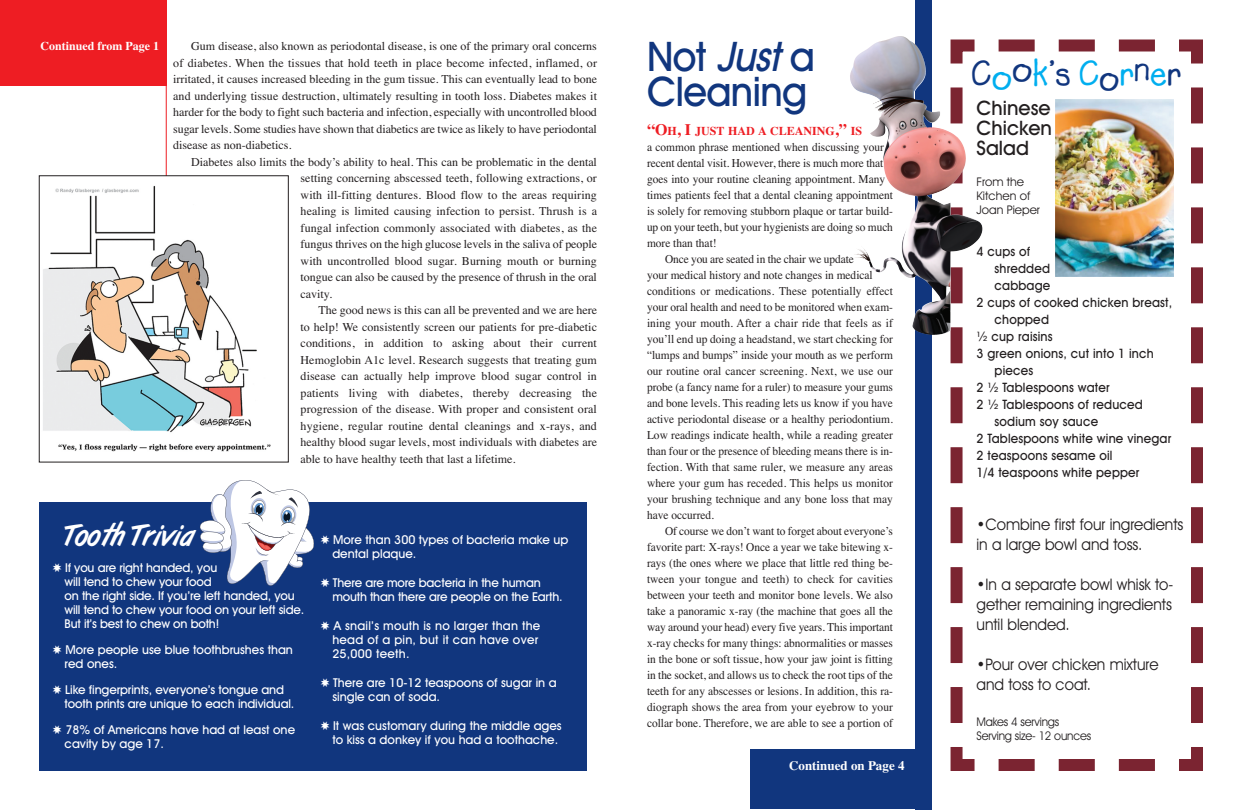
<style>
.page{position:relative;width:1242px;height:810px;background:#fff}
.page>*{position:absolute;margin:0;border:0;box-sizing:border-box;transform-origin:0 0}
.t1{font:500 41px/35px "Avant Garde IT Cby BT";letter-spacing:-.015em;color:#11367e;scale:.95 1}
.t2{font:700 36px "Lemonade ICG";color:#11367e}
.t3{font:31px "Art Brush";color:#fff}
.t4{font:500 20px/20px "Avant Garde IT Cby BT";color:#231f20;text-align:justify}
.t5{font:16px/20px "Avant Garde IT Cby BT";color:#231f20;scale:.95 1}
.t6{font:500 13px "Avant Garde IT Cby BT";letter-spacing:.015em;color:#231f20;scale:.95 1}
.t7{font:700 13px "Times";color:#fff}
.t8{font:500 12.3px/14px "Avant Garde IT Cby BT";color:#fff}
.t9{font:500 12.3px/14px "Avant Garde IT Cby BT";letter-spacing:.02em;color:#fff}
.t10{font:12px "Times";color:#231f20;scale:.95 1}
.t11{font:12px/16.5px "Times";color:#231f20;text-align:justify}
.t12{font:12px/14px "Avant Garde IT Cby BT";letter-spacing:-.015em;color:#231f20;scale:.95 1}
.t13{font:12px/14px "Avant Garde IT Cby BT";letter-spacing:-.015em;color:#231f20}
.t14{font:700 12px "Times";color:#ee1d23}
.t15{font:700 12px "Times";color:#fff}
.s1{font-style:italic}
.s2{font-size:16px}
.s3{color:#00aeef}
</style>
<div class="page">
<div style="left:0;top:0;width:167px;height:86px;background:#ee1d23"></div>
<div style="left:39px;top:502px;width:548px;height:269px;background:#11367e"></div>
<svg style="left:200px;top:480px;width:114px;height:106px"></svg>
<svg style="left:945px;top:39px;width:258px;height:732px"></svg>
<svg style="left:915px;top:0;width:17px;height:810px;background:#2f4277"></svg>
<hr style="left:166px;top:0;width:1px;height:246px;background:#ee1d23">
<img style="left:1055px;top:99px;width:119px;height:177px">
<img style="left:850px;top:36px;width:58px;height:45px">
<img style="left:43px;top:178px;width:228px;height:274px">
<div style="left:39px;top:176px;width:250px;height:286px;border:1px solid #231f20"></div>
<div style="left:750px;top:749px;width:168px;height:59px;background:#11367e"></div>
<p class="t15" style="left:40px;top:39px;width:120px">Continued from Page 1</p>
<p class="t11" style="left:173px;top:38px;width:425px;text-indent:18px">Gum disease, also known as periodontal disease, is one of the primary oral concerns of diabetes. When the tissues that hold teeth in place become infected, inflamed, or irritated, it causes increased bleeding in the gum tissue. This can eventually lead to bone and underlying tissue destruction, ultimately resulting in tooth loss. Diabetes makes it harder for the body to fight such bacteria and infection, especially with uncontrolled blood sugar levels. Some studies have shown that diabetics are twice as likely to have periodontal disease as non-diabetics.</p>
<p class="t11" style="left:301px;top:153px;width:298px;text-indent:-109px">Diabetes also limits the body’s ability to heal. This can be problematic in the dental setting concerning abscessed teeth, following extractions, or with ill-fitting dentures. Blood flow to the areas requiring healing is limited causing infection to persist. Thrush is a fungal infection commonly associated with diabetes, as the fungus thrives on the high glucose levels in the saliva of people with uncontrolled blood sugar. Burning mouth or burning tongue can also be caused by the presence of thrush in the oral cavity.</p>
<p class="t11" style="left:301px;top:302px;width:298px;text-indent:18px">The good news is this can all be prevented and we are here to help! We consistently screen our patients for pre-diabetic conditions, in addition to asking about their current Hemoglobin A1c level. Research suggests that treating gum disease can actually help improve blood sugar control in patients living with diabetes, thereby decreasing the progression of the disease. With proper and consistent oral hygiene, regular routine dental cleanings and x-rays, and healthy blood sugar levels, most individuals with diabetes are able to have healthy teeth that last a lifetime.</p>
<h3 class="t3" style="left:65px;top:517px;width:130px">Tooth Trivia</h3>
<p class="t8" style="left:65px;top:561px;width:241px;text-indent:-12px">✸ If you are right handed, you<br>will tend to chew your food<br>on the right side. If you’re left handed, you will tend to chew your food on your left side.<br>But it’s best to chew on both!</p>
<p class="t8" style="left:65px;top:643px;width:230px;text-indent:-12px">✸ More people use blue toothbrushes than red ones.</p>
<p class="t8" style="left:65px;top:683px;width:231px;text-indent:-12px">✸ Like fingerprints, everyone’s tongue and tooth prints are unique to each individual.</p>
<p class="t8" style="left:65px;top:723px;width:232px;text-indent:-12px">✸ 78% of Americans have had at least one cavity by age 17.</p>
<p class="t8" style="left:332px;top:533px;width:238px;text-indent:-12px">✸ More than 300 types of bacteria make up dental plaque.</p>
<p class="t8" style="left:332px;top:576px;width:232px;text-indent:-12px">✸ There are more bacteria in the human mouth than there are people on the Earth.</p>
<p class="t9" style="left:332px;top:619px;width:210px;text-indent:-12px">✸ A snail’s mouth is no larger than the head of a pin, but it can have over<br>25,000 teeth.</p>
<p class="t8" style="left:332px;top:676px;width:226px;text-indent:-12px">✸ There are 10-12 teaspoons of sugar in a single can of soda.</p>
<p class="t8" style="left:320px;top:719px;width:243px;text-align:right">✸ It was customary during the middle ages to kiss a donkey if you had a toothache.</p>
<h1 class="t1" style="left:647px;top:39px;width:178px">Not <span class="s1">Just</span>a<br>Cleaning</h1>
<p class="t14" style="left:647px;top:123px;width:217px"><span class="s2">“O</span>H<span class="s2">, I</span> JUST HAD A CLEANING<span class="s2">,”</span> IS</p>
<p class="t10" style="left:647px;top:139px;width:251px">a common phrase mentioned when discussing your</p>
<p class="t10" style="left:647px;top:155px;width:250px">recent dental visit. However, there is much more that</p>
<p class="t10" style="left:647px;top:171px;width:252px">goes into your routine cleaning appointment. Many</p>
<p class="t10" style="left:647px;top:187px;width:260px">times patients feel that a dental cleaning appointment</p>
<p class="t10" style="left:647px;top:203px;width:260px">is solely for removing stubborn plaque or tartar build-</p>
<p class="t10" style="left:647px;top:219px;width:260px">up on your teeth, but your hygienists are doing so much</p>
<p class="t10" style="left:647px;top:235px;width:75px">more than that!</p>
<p class="t10" style="left:665px;top:251px;width:200px">Once you are seated in the chair we update</p>
<p class="t10" style="left:647px;top:267px;width:239px">your medical history and note changes in medical</p>
<p class="t10" style="left:647px;top:283px;width:260px">conditions or medications. These potentially effect</p>
<p class="t10" style="left:647px;top:299px;width:260px">your oral health and need to be monitored when exam-</p>
<p class="t10" style="left:647px;top:315px;width:260px">ining your mouth. After a chair ride that feels as if</p>
<p class="t10" style="left:647px;top:331px;width:260px">you’ll end up doing a headstand, we start checking for</p>
<p class="t10" style="left:647px;top:347px;width:260px">“lumps and bumps” inside your mouth as we perform</p>
<p class="t10" style="left:647px;top:363px;width:260px">our routine oral cancer screening. Next, we use our</p>
<p class="t10" style="left:647px;top:379px;width:260px">probe (a fancy name for a ruler) to measure your gums</p>
<p class="t10" style="left:647px;top:395px;width:260px">and bone levels. This reading lets us know if you have</p>
<p class="t10" style="left:647px;top:411px;width:260px">active periodontal disease or a healthy periodontium.</p>
<p class="t10" style="left:647px;top:427px;width:260px">Low readings indicate health, while a reading greater</p>
<p class="t10" style="left:647px;top:443px;width:260px">than four or the presence of bleeding means there is in-</p>
<p class="t10" style="left:647px;top:459px;width:260px">fection. With that same ruler, we measure any areas</p>
<p class="t10" style="left:647px;top:475px;width:260px">where your gum has receded. This helps us monitor</p>
<p class="t10" style="left:647px;top:491px;width:260px">your brushing technique and any bone loss that may</p>
<p class="t10" style="left:647px;top:507px;width:72px">have occurred.</p>
<p class="t10" style="left:665px;top:523px;width:241px">Of course we don’t want to forget about everyone’s</p>
<p class="t10" style="left:647px;top:539px;width:260px">favorite part: X-rays! Once a year we take bitewing x-</p>
<p class="t10" style="left:647px;top:555px;width:260px">rays (the ones where we place that little red thing be-</p>
<p class="t10" style="left:647px;top:571px;width:260px">tween your tongue and teeth) to check for cavities</p>
<p class="t10" style="left:647px;top:587px;width:260px">between your teeth and monitor bone levels. We also</p>
<p class="t10" style="left:647px;top:603px;width:260px">take a panoramic x-ray (the machine that goes all the</p>
<p class="t10" style="left:647px;top:619px;width:260px">way around your head) every five years. This important</p>
<p class="t10" style="left:647px;top:635px;width:260px">x-ray checks for many things: abnormalities or masses</p>
<p class="t10" style="left:647px;top:651px;width:260px">in the bone or soft tissue, how your jaw joint is fitting</p>
<p class="t10" style="left:647px;top:667px;width:260px">in the socket, and allows us to check the root tips of the</p>
<p class="t10" style="left:647px;top:683px;width:260px">teeth for any abscesses or lesions. In addition, this ra-</p>
<p class="t10" style="left:647px;top:699px;width:260px">diograph shows the area from your eyebrow to your</p>
<p class="t10" style="left:647px;top:715px;width:260px">collar bone. Therefore, we are able to see a portion of</p>
<p class="t7" style="left:789px;top:758px;width:117px">Continued on Page 4</p>
<h2 class="t2" style="left:971px;top:60px;width:212px">C<span class="s3">o</span>o<span class="s3">k</span>’s <span class="s3">C</span>o<span class="s3">r</span>n<span class="s3">e</span>r</h2>
<h3 class="t4" style="left:977px;top:98px;width:77px">Chinese Chicken Salad</h3>
<p class="t13" style="left:977px;top:175px;width:65px">From the<br>Kitchen of<br>Joan Pieper</p>
<p class="t6" style="left:977px;top:244px;width:58px">4 cups of</p>
<p class="t6" style="left:995px;top:261px;width:60px">shredded</p>
<p class="t6" style="left:995px;top:278px;width:60px">cabbage</p>
<p class="t6" style="left:977px;top:295px;width:208px">2 cups of cooked chicken breast,</p>
<p class="t6" style="left:995px;top:312px;width:59px">chopped</p>
<p class="t6" style="left:977px;top:329px;width:82px">½ cup raisins</p>
<p class="t6" style="left:977px;top:346px;width:188px">3 green onions, cut into 1 inch</p>
<p class="t6" style="left:995px;top:363px;width:42px">pieces</p>
<p class="t6" style="left:977px;top:380px;width:142px">2 ½ Tablespoons water</p>
<p class="t6" style="left:977px;top:397px;width:177px">2 ½ Tablespoons of reduced</p>
<p class="t6" style="left:995px;top:414px;width:111px">sodium soy sauce</p>
<p class="t6" style="left:977px;top:431px;width:206px">2 Tablespoons white wine vinegar</p>
<p class="t6" style="left:977px;top:448px;width:145px">2 teaspoons sesame oil</p>
<p class="t6" style="left:977px;top:465px;width:173px">1/4 teaspoons white pepper</p>
<h3 class="t5" style="left:977px;top:515px;width:219px">•Combine first four ingredients in a large bowl and toss.</h3>
<h3 class="t5" style="left:977px;top:575px;width:209px;text-align:justify">•In a separate bowl whisk to&shy;gether remaining ingredients until blended.</h3>
<h3 class="t5" style="left:977px;top:655px;width:193px">•Pour over chicken mixture and toss to coat.</h3>
<p class="t12" style="left:977px;top:715px;width:122px">Makes 4 servings<br>Serving size- 12 ounces</p>
</div>
